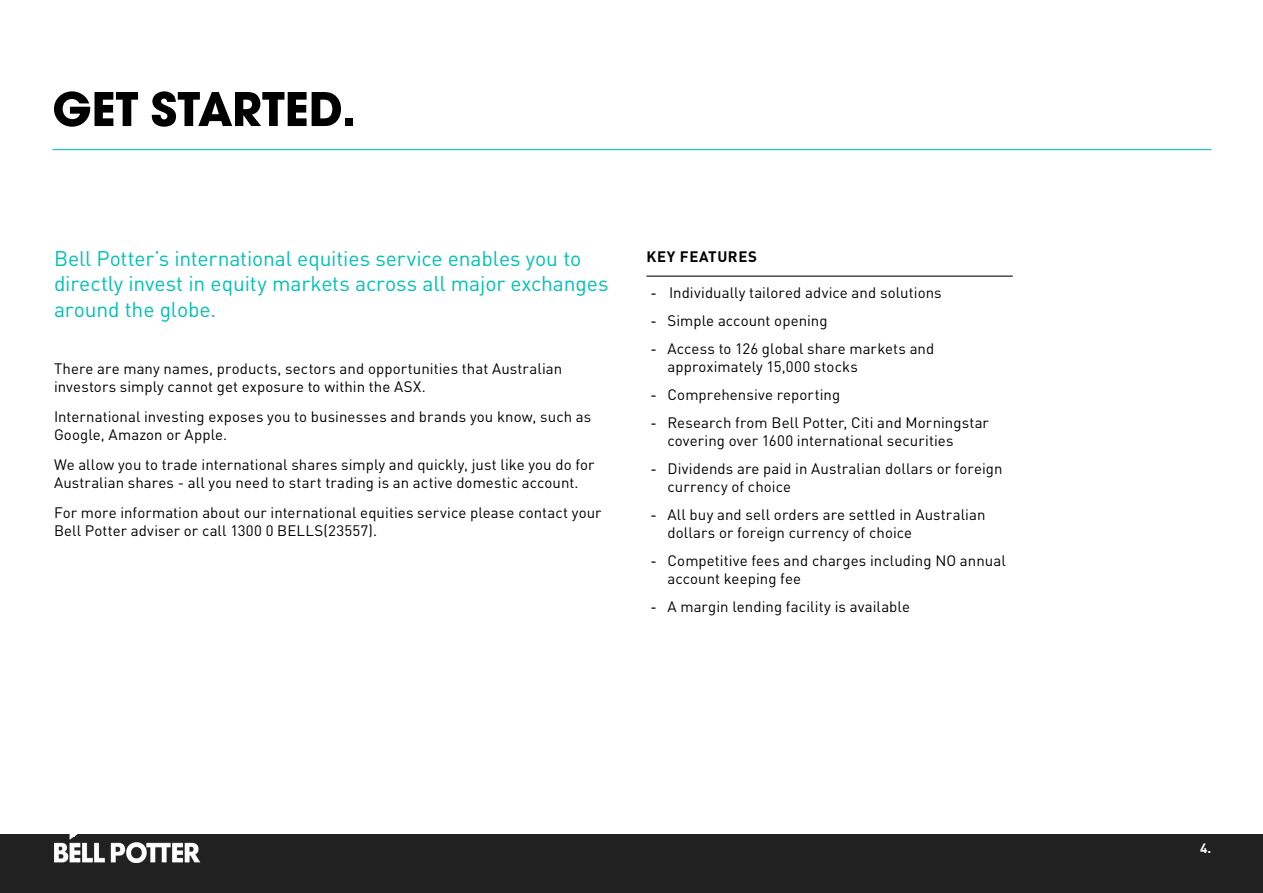
<style>
.page{position:relative;width:1263px;height:893px;background:#fff}
.page>*{position:absolute;margin:0;border:0;box-sizing:border-box;transform-origin:0 0}
.t1{font:700 51px "Avant Gard Goth EF";color:#000}
.Intro_-_Body_Copy{font:21px/25.2px "DINOT";letter-spacing:-.005em;color:#00c1b5}
.Std_-_Body_Copy{font:15px/18px "DINOT";letter-spacing:.005em;color:#000}
.Std_-_Heading{font:700 15px "DINOT";letter-spacing:.04em;color:#000}
.t2{font:700 13.5px "DINOT";color:#fff}
.s1{font-family:"Arial"}
</style>
<div class="page">
<hr style="left:646px;top:276px;width:367px;height:1px;background:#000">
<div style="left:0;top:834px;width:1263px;height:59px;background:#212121"></div>
<img style="left:54px;top:834px;width:146px;height:28px">
<hr style="left:52px;top:149px;width:1159px;height:1px;background:#00c1b5">
<svg style="left:71px;top:834px;width:5px;height:3px"></svg>
<p class="t1" style="left:52px;top:78px;width:305px">GET STARTED.</p>
<p class="Intro_-_Body_Copy" style="left:54px;top:246px;width:556px">Bell Potter’s international equities service enables you to directly invest in equity markets across all major exchanges around the globe.</p>
<p class="Std_-_Body_Copy" style="left:54px;top:359px;width:510px">There are many names, products, sectors and opportunities that Australian investors simply cannot get exposure to within the ASX.</p>
<p class="Std_-_Body_Copy" style="left:54px;top:407px;width:539px">International investing exposes you to businesses and brands you know, such as<br>Google, Amazon or Apple.</p>
<p class="Std_-_Body_Copy" style="left:54px;top:455px;width:542px">We allow you to trade international shares simply and quickly, just like you do for<br>Australian shares - all you need to start trading is an active domestic account.</p>
<p class="Std_-_Body_Copy" style="left:54px;top:503px;width:549px">For more information about our international equities service please contact your<br>Bell Potter adviser or call 1300 0 BELLS(23557).</p>
<p class="Std_-_Heading" style="left:646px;top:246px;width:112px">KEY FEATURES</p>
<p class="Std_-_Body_Copy" style="left:651px;top:283px;width:292px"><span class="s1">-</span> Individually tailored advice and solutions</p>
<p class="Std_-_Body_Copy" style="left:651px;top:311px;width:178px"><span class="s1">-</span> Simple account opening</p>
<p class="Std_-_Body_Copy" style="left:667px;top:339px;width:268px;text-indent:-17px"><span class="s1">-</span> Access to 126 global share markets and approximately 15,000 stocks</p>
<p class="Std_-_Body_Copy" style="left:651px;top:385px;width:191px"><span class="s1">-</span> Comprehensive reporting</p>
<p class="Std_-_Body_Copy" style="left:667px;top:413px;width:323px;text-indent:-17px"><span class="s1">-</span> Research from Bell Potter, Citi and Morningstar covering over 1600 international securities</p>
<p class="Std_-_Body_Copy" style="left:667px;top:459px;width:337px;text-indent:-17px"><span class="s1">-</span> Dividends are paid in Australian dollars or foreign currency of choice</p>
<p class="Std_-_Body_Copy" style="left:667px;top:505px;width:319px;text-indent:-17px"><span class="s1">-</span> All buy and sell orders are settled in Australian dollars or foreign currency of choice</p>
<p class="Std_-_Body_Copy" style="left:667px;top:551px;width:340px;text-indent:-17px"><span class="s1">-</span> Competitive fees and charges including NO annual account keeping fee</p>
<p class="Std_-_Body_Copy" style="left:651px;top:597px;width:261px"><span class="s1">-</span> A margin lending facility is available</p>
<p class="t2" style="left:1200px;top:839px;width:13px">4.</p>
</div>
